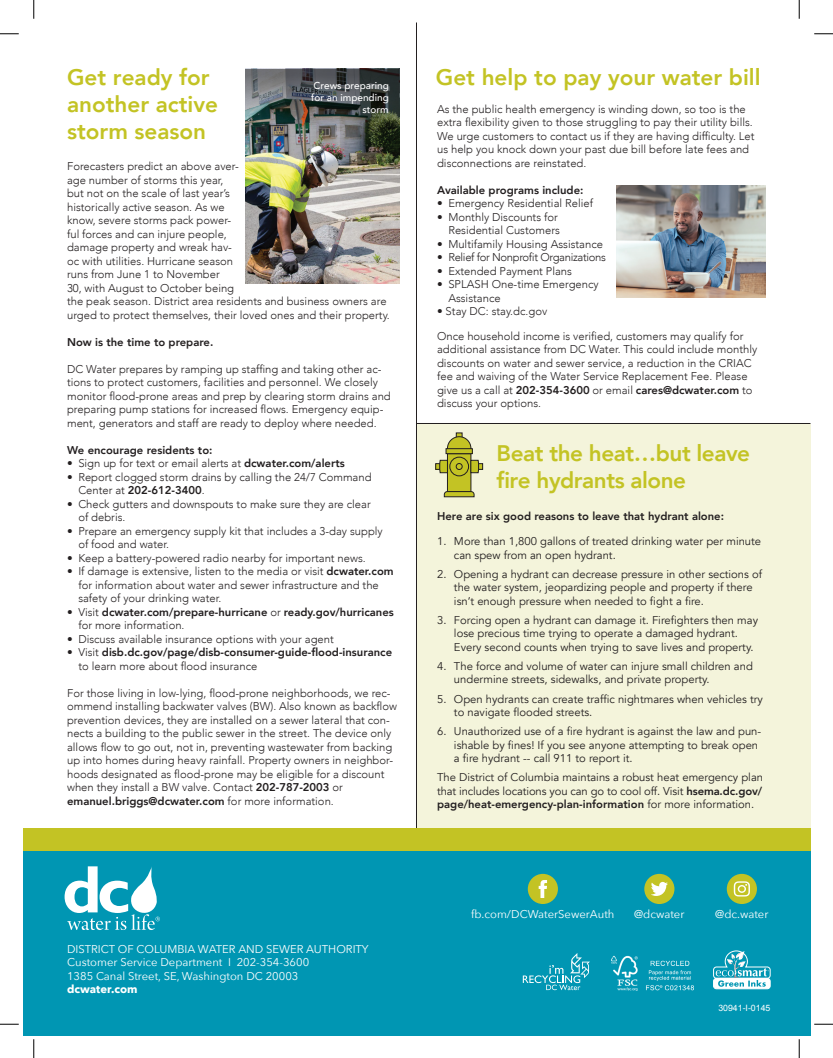
<style>
.page{position:relative;width:833px;height:1058px;background:#fff}
.page>*{position:absolute;margin:0;border:0;box-sizing:border-box;transform-origin:0 0}
.t1{font:800 22.5px/27px "Avenir";color:#c3c324}
.t2{font:800 22.5px/27px "Avenir";letter-spacing:-.02em;color:#c3c324}
.t3{font:300 11.25px/13.5px "Avenir";color:#231f20}
.t4{font:11.25px/13.5px "Avenir";color:#231f20}
.t5{font:800 11.25px/13.5px "Avenir";color:#231f20}
.t6{font:11.25px "Avenir Next";color:#fff}
.t7{font:300 11.25px "Avenir";letter-spacing:-.03em;color:#231f20}
.t8{font:700 11.25px "Avenir Next";color:#fff}
.t9{font:500 10px/12px "Avenir";color:#fff;text-align:right}
.t10{font:8.75px "Arial";color:#fff}
.s1{font-weight:800}
.s2{font-weight:300}
</style>
<div class="page">
<img style="left:245px;top:69px;width:154px;height:214px">
<div style="left:416px;top:423px;width:394px;height:450px;background:#f4f4db"></div>
<hr style="left:416px;top:22px;width:1px;height:817px;background:#231f20">
<hr style="left:416px;top:423px;width:394px;height:1px;background:#231f20">
<img style="left:616px;top:186px;width:149px;height:111px">
<div style="left:22px;top:850px;width:788px;height:185px;background:#0096b3"></div>
<svg style="left:522px;top:953px;width:68px;height:37px"></svg>
<img style="left:611px;top:955px;width:82px;height:35px">
<svg style="left:65px;top:866px;width:95px;height:64px"></svg>
<svg style="left:527px;top:873px;width:31px;height:31px"></svg>
<svg style="left:644px;top:873px;width:30px;height:31px"></svg>
<div style="left:726px;top:873px;width:31px;height:31px;background:#c3c324;border-radius:50%"></div>
<div style="left:22px;top:828px;width:788px;height:23px;background:#c3c324"></div>
<div style="left:447px;top:453px;width:24px;height:38px;background:#c3c324"></div>
<div style="left:447px;top:453px;width:24px;height:39px;border:1px solid #231f20"></div>
<svg style="left:444px;top:491px;width:30px;height:6px"></svg>
<svg style="left:447px;top:433px;width:24px;height:15px"></svg>
<svg style="left:435px;top:460px;width:13px;height:13px"></svg>
<svg style="left:470px;top:460px;width:13px;height:13px"></svg>
<div style="left:446px;top:448px;width:26px;height:5px;background:#c3c324"></div>
<div style="left:446px;top:448px;width:26px;height:6px;border:1px solid #231f20"></div>
<div style="left:449px;top:457px;width:19px;height:19px;border:1px solid #231f20;border-radius:50%"></div>
<svg style="left:456px;top:463px;width:6px;height:6px"></svg>
<svg style="left:713px;top:950px;width:57px;height:38px"></svg>
<svg style="left:733px;top:881px;width:17px;height:15px"></svg>
<svg style="left:0;top:33px;width:19px;height:2px"></svg>
<svg style="left:814px;top:33px;width:18px;height:2px"></svg>
<svg style="left:0;top:1023px;width:19px;height:2px"></svg>
<svg style="left:814px;top:1023px;width:18px;height:2px"></svg>
<svg style="left:33px;top:0;width:2px;height:19px"></svg>
<svg style="left:33px;top:1039px;width:2px;height:19px"></svg>
<svg style="left:798px;top:0;width:2px;height:19px"></svg>
<svg style="left:798px;top:1039px;width:2px;height:19px"></svg>
<p class="t1" style="left:67px;top:64px;width:152px">Get ready for another active storm season</p>
<p class="t1" style="left:436px;top:64px;width:326px">Get help to pay your water bill</p>
<p class="t9" style="left:311px;top:79px;width:79px">Crews preparing for an impending storm</p>
<p class="t3" style="left:437px;top:102px;width:319px">As the public health emergency is winding down, so too is the extra flexibility given to those struggling to pay their utility bills.<br>We urge customers to contact us if they are having difficulty. Let us help you knock down your past due bill before late fees and disconnections are reinstated.</p>
<p class="t5" style="left:437px;top:183px;width:148px">Available programs include:</p>
<p class="t3" style="left:437px;top:196px;width:157px">• Emergency Residential Relief</p>
<p class="t3" style="left:437px;top:210px;width:124px;text-align:right">• Monthly Discounts for<br>Residential Customers</p>
<p class="t3" style="left:437px;top:237px;width:167px">• Multifamily Housing Assistance</p>
<p class="t7" style="left:437px;top:251px;width:170px">• Relief for Nonprofit Organizations</p>
<p class="t3" style="left:437px;top:264px;width:136px">• Extended Payment Plans</p>
<p class="t3" style="left:448px;top:277px;width:152px;text-indent:-11px">• SPLASH One-time Emergency<br>Assistance</p>
<p class="t3" style="left:437px;top:304px;width:112px">• Stay DC: stay.dc.gov</p>
<p class="t3" style="left:437px;top:329px;width:322px">Once household income is verified, customers may qualify for additional assistance from DC Water. This could include monthly discounts on water and sewer service, a reduction in the CRIAC fee and waiving of the Water Service Replacement Fee. Please give us a call at <span class="s1">202-354-3600</span> or email <span class="s1">cares@dcwater.com</span> to discuss your options.</p>
<p class="t3" style="left:67px;top:159px;width:324px">Forecasters predict an above aver-<br>age number of storms this year,<br>but not on the scale of last year’s<br>historically active season. As we<br>know, severe storms pack power-<br>ful forces and can injure people,<br>damage property and wreak hav-<br>oc with utilities. Hurricane season<br>runs from June 1 to November<br>30, with August to October being<br>the peak season. District area residents and business owners are urged to protect themselves, their loved ones and their property.</p>
<p class="t5" style="left:67px;top:335px;width:148px">Now is the time to prepare.</p>
<p class="t3" style="left:67px;top:362px;width:325px">DC Water prepares by ramping up staffing and taking other ac&shy;tions to protect customers, facilities and personnel. We closely monitor flood-prone areas and prep by clearing storm drains and preparing pump stations for increased flows. Emergency equip&shy;ment, generators and staff are ready to deploy where needed.</p>
<p class="t5" style="left:67px;top:443px;width:147px">We encourage residents to:</p>
<p class="t3" style="left:67px;top:456px;width:279px">• Sign up for text or email alerts at <span class="s1">dcwater.com/alerts</span></p>
<p class="t3" style="left:78px;top:470px;width:295px;text-indent:-11px">• Report clogged storm drains by calling the 24/7 Command<br>Center at <span class="s1">202-612-3400</span>.</p>
<p class="t3" style="left:78px;top:497px;width:294px;text-indent:-11px">• Check gutters and downspouts to make sure they are clear of debris.</p>
<p class="t3" style="left:78px;top:524px;width:306px;text-indent:-11px">• Prepare an emergency supply kit that includes a 3-day supply of food and water.</p>
<p class="t3" style="left:67px;top:551px;width:300px">• Keep a battery-powered radio nearby for important news.</p>
<p class="t3" style="left:78px;top:564px;width:317px;text-indent:-11px">• If damage is extensive, listen to the media or visit <span class="s1">dcwater.com </span>for information about water and sewer infrastructure and the safety of your drinking water.</p>
<p class="t5" style="left:78px;top:605px;width:317px;text-indent:-11px"><span class="s2">• Visit</span> dcwater.com/prepare-hurricane <span class="s2">or</span> ready.gov/hurricanes <span class="s2">for more information.</span></p>
<p class="t3" style="left:67px;top:632px;width:268px">• Discuss available insurance options with your agent</p>
<p class="t5" style="left:78px;top:645px;width:315px;text-indent:-11px"><span class="s2">• Visit</span> disb.dc.gov/page/disb-consumer-guide-flood-insurance <span class="s2">to learn more about flood insurance</span></p>
<p class="t3" style="left:67px;top:686px;width:331px">For those living in low-lying, flood-prone neighborhoods, we rec&shy;ommend installing backwater valves (BW). Also known as backflow prevention devices, they are installed on a sewer lateral that con&shy;nects a building to the public sewer in the street. The device only allows flow to go out, not in, preventing wastewater from backing up into homes during heavy rainfall. Property owners in neighbor&shy;hoods designated as flood-prone may be eligible for a discount when they install a BW valve. Contact <span class="s1">202-787-2003</span> or <span class="s1">emanuel.briggs@dcwater.com</span> for more information.</p>
<p class="t2" style="left:496px;top:440px;width:255px">Beat the heat…but leave fire hydrants alone</p>
<p class="t5" style="left:437px;top:509px;width:288px">Here are six good reasons to leave that hydrant alone:</p>
<p class="t4" style="left:454px;top:534px;width:309px;text-indent:-17px">1. More than 1,800 gallons of treated drinking water per minute can spew from an open hydrant.</p>
<p class="t4" style="left:454px;top:567px;width:309px;text-indent:-17px">2. Opening a hydrant can decrease pressure in other sections of the water system, jeopardizing people and property if there isn’t enough pressure when needed to fight a fire.</p>
<p class="t4" style="left:454px;top:613px;width:305px;text-indent:-17px">3. Forcing open a hydrant can damage it. Firefighters then may lose precious time trying to operate a damaged hydrant.<br>Every second counts when trying to save lives and property.</p>
<p class="t4" style="left:454px;top:659px;width:300px;text-indent:-17px">4. The force and volume of water can injure small children and undermine streets, sidewalks, and private property.</p>
<p class="t4" style="left:454px;top:692px;width:310px;text-indent:-17px">5. Open hydrants can create traffic nightmares when vehicles try to navigate flooded streets.</p>
<p class="t4" style="left:454px;top:724px;width:309px;text-indent:-17px">6. Unauthorized use of a fire hydrant is against the law and pun&shy;ishable by fines! If you see anyone attempting to break open a fire hydrant -- call 911 to report it.</p>
<p class="t4" style="left:437px;top:771px;width:327px;text-align:justify">The District of Columbia maintains a robust heat emergency plan that includes locations you can go to cool off. Visit <span class="s1">hsema.dc.gov/ page/heat-emergency-plan-information</span> for more information.</p>
<p class="t6" style="left:67px;top:939px;width:303px">DISTRICT OF COLUMBIA WATER AND SEWER AUTHORITY</p>
<p class="t6" style="left:67px;top:953px;width:243px">Customer Service Department I 202-354-3600</p>
<p class="t6" style="left:67px;top:966px;width:233px">1385 Canal Street, SE, Washington DC 20003</p>
<p class="t8" style="left:67px;top:979px;width:72px">dcwater.com</p>
<p class="t6" style="left:471px;top:904px;width:145px">fb.com/DCWaterSewerAuth</p>
<p class="t6" style="left:634px;top:904px;width:52px">@dcwater</p>
<p class="t6" style="left:715px;top:904px;width:55px">@dc.water</p>
<p class="t10" style="left:718px;top:1002px;width:54px">30941-I-0145</p>
</div>
